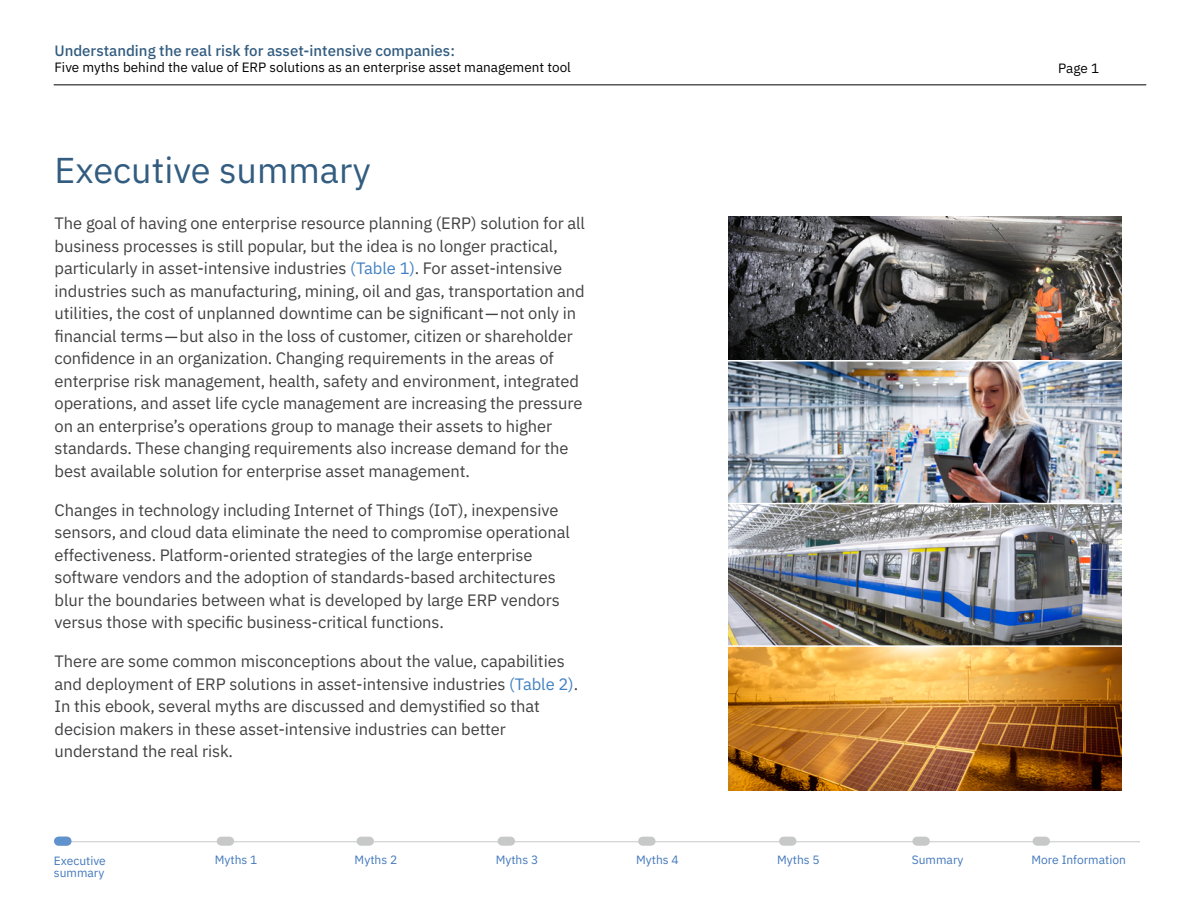
<style>
.page{position:relative;width:1200px;height:900px;background:#fff}
.page>*{position:absolute;margin:0;border:0;box-sizing:border-box;transform-origin:0 0}
._1A_Head_1__color{font:36px "IBM Eliot Sans";color:#325c80}
._2A_Body{font:16.5px/22.5px "IBM Eliot Sans";letter-spacing:-.005em;color:#414042}
.t1{font:500 15px "IBM Eliot Sans";color:#325c80}
._1B_Head_3__color{font:13.5px "IBM Eliot Sans";color:#000}
._1B_Head_3__color-2{font:12px/12px "IBM Eliot Sans";color:#4278bc}
.s1{color:#4180c2}
.s2{font-family:"Helv Neue Romanfor IBM"}
</style>
<div class="page">
<hr style="left:68px;top:842px;width:1072px;height:1px;background:#c7c8c6">
<div style="left:221px;top:837px;width:9px;height:9px;background:#c7c9c8"></div>
<div style="left:361px;top:837px;width:8px;height:9px;background:#c7c9c8"></div>
<div style="left:502px;top:837px;width:9px;height:9px;background:#c7c9c8"></div>
<div style="left:643px;top:837px;width:8px;height:9px;background:#c7c9c8"></div>
<div style="left:784px;top:837px;width:8px;height:9px;background:#c7c9c8"></div>
<div style="left:917px;top:837px;width:8px;height:9px;background:#c7c9c8"></div>
<div style="left:59px;top:837px;width:8px;height:9px;background:#6093cd"></div>
<div style="left:1037px;top:837px;width:9px;height:9px;background:#c7c9c8"></div>
<hr style="left:54px;top:84px;width:1092px;height:1px;background:#000">
<img style="left:729px;top:216px;width:393px;height:144px">
<img style="left:729px;top:362px;width:393px;height:141px">
<img style="left:729px;top:504px;width:393px;height:141px">
<img style="left:729px;top:647px;width:393px;height:144px">
<p class="t1" style="left:54px;top:39px;width:402px">Understanding the real risk for asset-intensive companies:</p>
<p class="_1B_Head_3__color" style="left:54px;top:57px;width:518px">Five myths behind the value of ERP solutions as an enterprise asset management tool</p>
<p class="_1B_Head_3__color" style="left:1058px;top:58px;width:42px">Page 1</p>
<p class="_1A_Head_1__color" style="left:55px;top:143px;width:318px">Executive summary</p>
<p class="_2A_Body" style="left:55px;top:211px;width:532px">The goal of having one enterprise resource planning (ERP) solution for all business processes is still popular, but the idea is no longer practical, particularly in asset-intensive industries <span class="s1">(Table 1)</span>. For asset-intensive industries such as manufacturing, mining, oil and gas, transportation and utilities, the cost of unplanned downtime can be significant<span class="s2">—</span>not only in financial terms<span class="s2">—</span>but also in the loss of customer, citizen or shareholder confidence in an organization. Changing requirements in the areas of enterprise risk management, health, safety and environment, integrated operations, and asset life cycle management are increasing the pressure on an enterprise’s operations group to manage their assets to higher standards. These changing requirements also increase demand for the best available solution for enterprise asset management.</p>
<p class="_2A_Body" style="left:55px;top:497px;width:517px">Changes in technology including Internet of Things (IoT), inexpensive sensors, and cloud data eliminate the need to compromise operational effectiveness. Platform-oriented strategies of the large enterprise software vendors and the adoption of standards-based architectures blur the boundaries between what is developed by large ERP vendors versus those with specific business-critical functions.</p>
<p class="_2A_Body" style="left:55px;top:649px;width:525px">There are some common misconceptions about the value, capabilities and deployment of ERP solutions in asset-intensive industries <span class="s1">(Table 2)</span>.<br>In this ebook, several myths are discussed and demystified so that decision makers in these asset-intensive industries can better understand the real risk.</p>
<p class="_1B_Head_3__color-2" style="left:54px;top:854px;width:53px">Executive summary</p>
<p class="_1B_Head_3__color-2" style="left:215px;top:853px;width:44px">Myths 1</p>
<p class="_1B_Head_3__color-2" style="left:355px;top:853px;width:44px">Myths 2</p>
<p class="_1B_Head_3__color-2" style="left:496px;top:853px;width:44px">Myths 3</p>
<p class="_1B_Head_3__color-2" style="left:636px;top:853px;width:44px">Myths 4</p>
<p class="_1B_Head_3__color-2" style="left:777px;top:853px;width:44px">Myths 5</p>
<p class="_1B_Head_3__color-2" style="left:912px;top:853px;width:53px">Summary</p>
<p class="_1B_Head_3__color-2" style="left:1031px;top:853px;width:96px">More Information</p>
</div>
